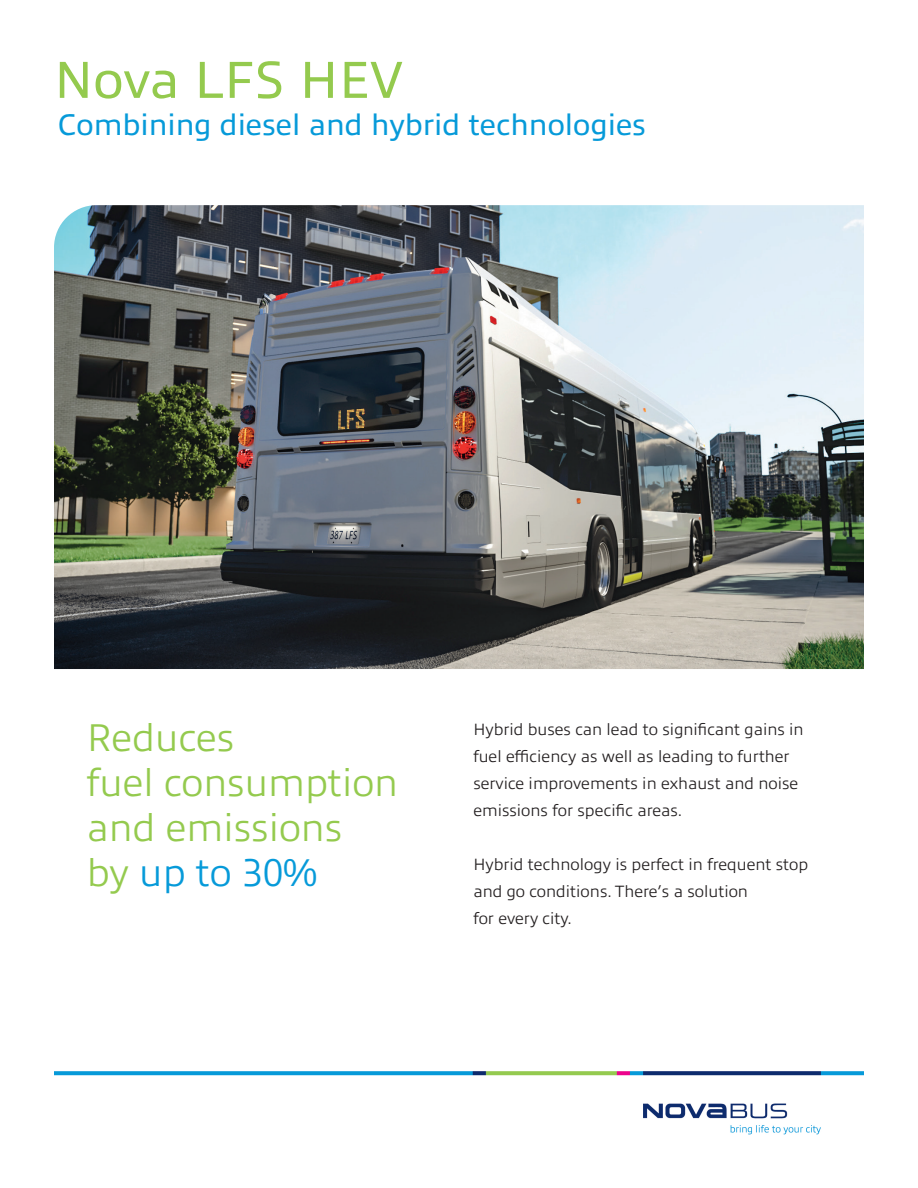
<style>
.page{position:relative;width:918px;height:1188px;background:#fff}
.page>*{position:absolute;margin:0;border:0;box-sizing:border-box;transform-origin:0 0}
.t1{font:52.5px "Allumi Pro";color:#94ca4e}
.t2{font:300 39px/45px "Allumi Pro";color:#94ca4e}
.t3{font:30px "Allumi Pro";color:#069ad9}
.t4{font:300 16.5px/27px "Allumi Pro";color:#231f20}
.s1{color:#069ad9}
</style>
<div class="page">
<img style="left:54px;top:205px;width:810px;height:464px">
<img style="left:54px;top:1072px;width:810px;height:63px">
<h1 class="t1" style="left:54px;top:41px;width:351px">Nova LFS HEV</h1>
<h3 class="t3" style="left:58px;top:103px;width:589px">Combining diesel and hybrid technologies</h3>
<h2 class="t2" style="left:87px;top:712px;width:313px">Reduces<br>fuel consumption and emissions<br>by <span class="s1">up to 30%</span></h2>
<p class="t4" style="left:473px;top:714px;width:332px">Hybrid buses can lead to significant gains in fuel efficiency as well as leading to further service improvements in exhaust and noise emissions for specific areas.</p>
<p class="t4" style="left:473px;top:849px;width:336px">Hybrid technology is perfect in frequent stop and go conditions. There’s a solution<br>for every city.</p>
</div>
